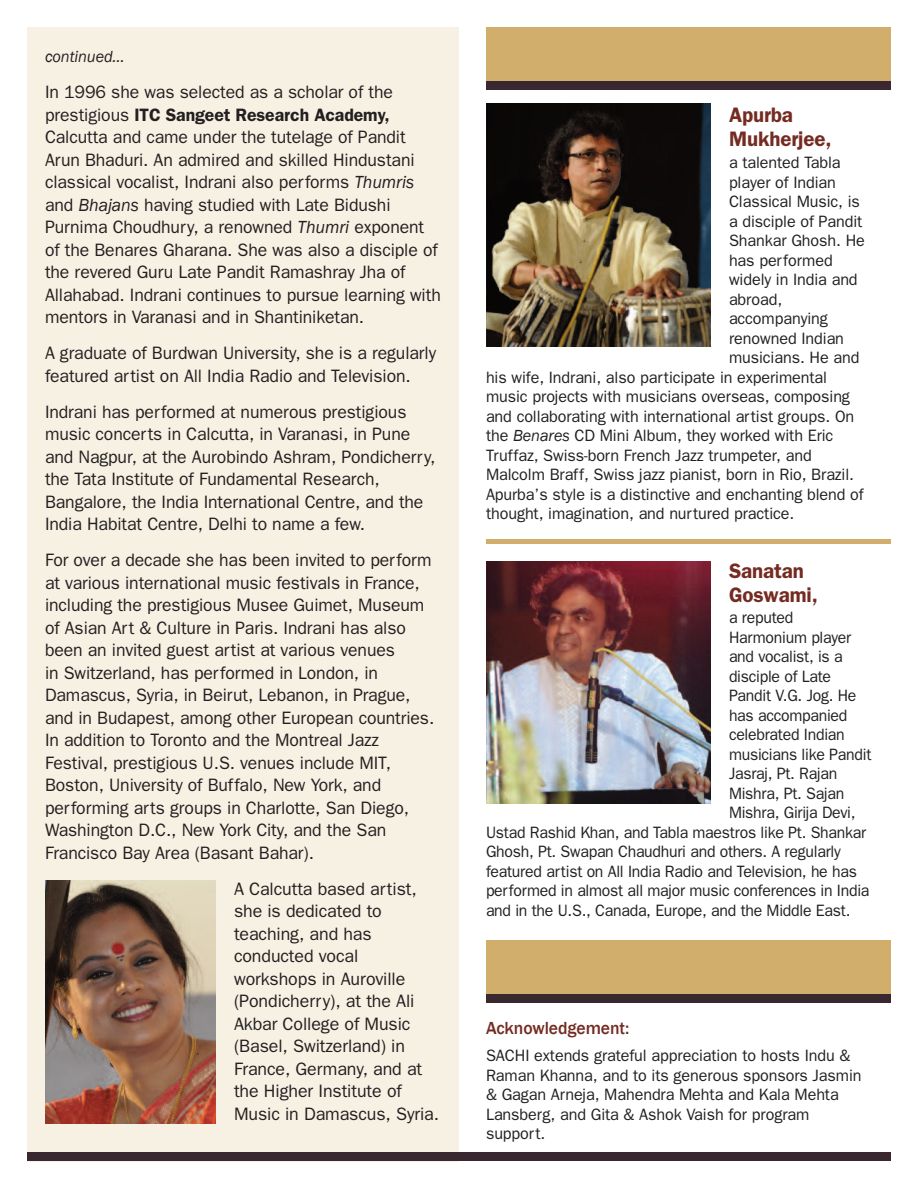
<style>
.page{position:relative;width:918px;height:1188px;background:#fff}
.page>*{position:absolute;margin:0;border:0;box-sizing:border-box;transform-origin:0 0}
.t1{font:600 21px/24px "Franklin Gothic";letter-spacing:-.005em;color:#742b22}
.t2{font:18px/22.5px "Franklin Gothic";letter-spacing:-.005em;color:#231f20}
.t3{font:500 18px "Franklin Gothic";letter-spacing:-.005em;color:#742b22}
.t4{font:16.5px/19.5px "Franklin Gothic";letter-spacing:-.005em;color:#231f20}
.t5{font:16.5px "Franklin Gothic";letter-spacing:-.005em;color:#231f20;scale:.96 1}
.t6{font:italic 16.5px "Franklin Gothic";letter-spacing:-.005em;color:#231f20}
.s1{font-weight:600}
.s2{font-style:italic}
</style>
<div class="page">
<div style="left:27px;top:27px;width:432px;height:1134px;background:#f7f1e4"></div>
<img style="left:486px;top:104px;width:225px;height:242px">
<img style="left:486px;top:561px;width:225px;height:243px">
<div style="left:486px;top:27px;width:405px;height:54px;background:#d2ae6c"></div>
<div style="left:486px;top:81px;width:405px;height:9px;background:#3a2830"></div>
<div style="left:27px;top:1152px;width:864px;height:9px;background:#3a2830"></div>
<img style="left:45px;top:881px;width:171px;height:243px">
<div style="left:486px;top:539px;width:405px;height:5px;background:#d2ae6c"></div>
<div style="left:486px;top:994px;width:405px;height:10px;background:#3a2830"></div>
<div style="left:486px;top:940px;width:405px;height:54px;background:#d2ae6c"></div>
<p class="t6" style="left:45px;top:47px;width:81px">continued…</p>
<p class="t2" style="left:45px;top:81px;width:397px">In 1996 she was selected as a scholar of the prestigious <span class="s1">ITC Sangeet Research Academy, </span>Calcutta and came under the tutelage of Pandit Arun Bhaduri. An admired and skilled Hindustani classical vocalist, Indrani also performs <span class="s2">Thumris </span>and <span class="s2">Bhajans</span> having studied with Late Bidushi Purnima Choudhury, a renowned <span class="s2">Thumri</span> exponent of the Benares Gharana. She was also a disciple of the revered Guru Late Pandit Ramashray Jha of Allahabad. Indrani continues to pursue learning with mentors in Varanasi and in Shantiniketan.</p>
<p class="t2" style="left:45px;top:342px;width:393px">A graduate of Burdwan University, she is a regularly featured artist on All India Radio and Television.</p>
<p class="t2" style="left:45px;top:400px;width:392px">Indrani has performed at numerous prestigious music concerts in Calcutta, in Varanasi, in Pune and Nagpur, at the Aurobindo Ashram, Pondicherry, the Tata Institute of Fundamental Research, Bangalore, the India International Centre, and the India Habitat Centre, Delhi to name a few.</p>
<p class="t2" style="left:45px;top:549px;width:391px">For over a decade she has been invited to perform at various international music festivals in France, including the prestigious Musee Guimet, Museum of Asian Art &amp; Culture in Paris. Indrani has also been an invited guest artist at various venues<br>in Switzerland, has performed in London, in Damascus, Syria, in Beirut, Lebanon, in Prague, and in Budapest, among other European countries.<br>In addition to Toronto and the Montreal Jazz Festival, prestigious U.S. venues include MIT, Boston, University of Buffalo, New York, and performing arts groups in Charlotte, San Diego, Washington D.C., New York City, and the San Francisco Bay Area (Basant Bahar).</p>
<p class="t2" style="left:234px;top:877px;width:207px">A Calcutta based artist, she is dedicated to teaching, and has conducted vocal workshops in Auroville (Pondicherry), at the Ali<br>Akbar College of Music (Basel, Switzerland) in<br>France, Germany, and at the Higher Institute of<br>Music in Damascus, Syria.</p>
<p class="t1" style="left:729px;top:103px;width:104px">Apurba<br>Mukherjee,</p>
<p class="t4" style="left:729px;top:153px;width:113px">a talented Tabla</p>
<p class="t4" style="left:729px;top:172px;width:108px">player of Indian</p>
<p class="t4" style="left:729px;top:192px;width:133px">Classical Music, is</p>
<p class="t4" style="left:729px;top:211px;width:135px">a disciple of Pandit</p>
<p class="t4" style="left:729px;top:231px;width:138px">Shankar Ghosh. He</p>
<p class="t4" style="left:729px;top:250px;width:105px">has performed</p>
<p class="t4" style="left:729px;top:270px;width:130px">widely in India and</p>
<p class="t4" style="left:729px;top:289px;width:55px">abroad,</p>
<p class="t4" style="left:729px;top:309px;width:100px">accompanying</p>
<p class="t4" style="left:729px;top:328px;width:117px">renowned Indian</p>
<p class="t4" style="left:729px;top:348px;width:132px">musicians. He and</p>
<p class="t4" style="left:486px;top:367px;width:343px">his wife, Indrani, also participate in experimental</p>
<p class="t4" style="left:486px;top:387px;width:366px">music projects with musicians overseas, composing</p>
<p class="t4" style="left:486px;top:406px;width:370px">and collaborating with international artist groups. On</p>
<p class="t4" style="left:486px;top:426px;width:349px">the <span class="s2">Benares</span> CD Mini Album, they worked with Eric</p>
<p class="t4" style="left:486px;top:445px;width:327px">Truffaz, Swiss-born French Jazz trumpeter, and</p>
<p class="t4" style="left:486px;top:465px;width:370px">Malcolm Braff, Swiss jazz pianist, born in Rio, Brazil.</p>
<p class="t4" style="left:486px;top:484px;width:379px">Apurba’s style is a distinctive and enchanting blend of</p>
<p class="t4" style="left:486px;top:504px;width:310px">thought, imagination, and nurtured practice.</p>
<p class="t1" style="left:729px;top:558px;width:90px">Sanatan<br>Goswami,</p>
<p class="t5" style="left:729px;top:608px;width:69px">a reputed</p>
<p class="t5" style="left:729px;top:628px;width:129px">Harmonium player</p>
<p class="t5" style="left:729px;top:647px;width:120px">and vocalist, is a</p>
<p class="t5" style="left:729px;top:667px;width:108px">disciple of Late</p>
<p class="t5" style="left:729px;top:686px;width:134px">Pandit V.G. Jog. He</p>
<p class="t5" style="left:729px;top:706px;width:125px">has accompanied</p>
<p class="t5" style="left:729px;top:725px;width:122px">celebrated Indian</p>
<p class="t5" style="left:729px;top:745px;width:150px">musicians like Pandit</p>
<p class="t5" style="left:729px;top:764px;width:114px">Jasraj, Pt. Rajan</p>
<p class="t5" style="left:729px;top:784px;width:122px">Mishra, Pt. Sajan</p>
<p class="t5" style="left:729px;top:803px;width:133px">Mishra, Girija Devi,</p>
<p class="t5" style="left:486px;top:823px;width:398px">Ustad Rashid Khan, and Tabla maestros like Pt. Shankar</p>
<p class="t5" style="left:486px;top:842px;width:371px">Ghosh, Pt. Swapan Chaudhuri and others. A regularly</p>
<p class="t5" style="left:486px;top:862px;width:388px">featured artist on All India Radio and Television, he has</p>
<p class="t5" style="left:486px;top:881px;width:401px">performed in almost all major music conferences in India</p>
<p class="t5" style="left:486px;top:901px;width:381px">and in the U.S., Canada, Europe, and the Middle East.</p>
<p class="t3" style="left:486px;top:1018px;width:145px">Acknowledgement:</p>
<p class="t4" style="left:486px;top:1046px;width:377px">SACHI extends grateful appreciation to hosts Indu &amp; Raman Khanna, and to its generous sponsors Jasmin &amp; Gagan Arneja, Mahendra Mehta and Kala Mehta Lansberg, and Gita &amp; Ashok Vaish for program support.</p>
</div>
